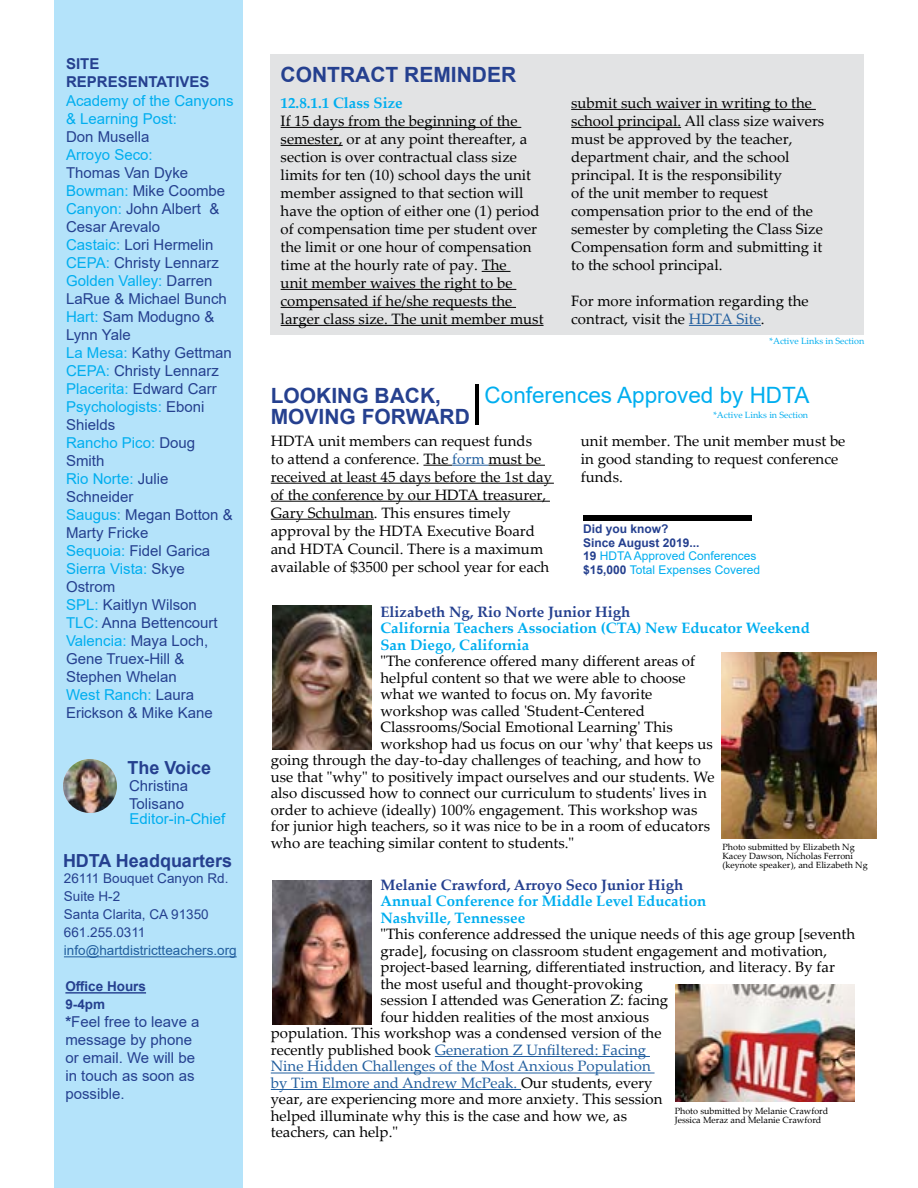
<style>
.page{position:relative;width:918px;height:1188px;background:#fff}
.page>*{position:absolute;margin:0;border:0;box-sizing:border-box;transform-origin:0 0}
.t1{font:22.5px "Arial";color:#00aeef}
.t2{font:700 21px/21px "Arial";color:#25408f}
.t3{font:700 18px "Arial";color:#25408f}
.t4{font:15px/18px "Palatino Linotype";color:#000}
.t5{font:15px/18px "Arial";color:#25408f}
.t6{font:700 15px/16.5px "Palatino Linotype";color:#00aeef}
.t7{font:15px "Palatino Linotype";color:#215e9e}
.t8{font:700 15px "Palatino Linotype";color:#25408f}
.t9{font:15px/18px "Arial";color:#00aeef}
.t10{font:700 15px/18px "Arial";color:#25408f}
.t11{font:13.5px/18px "Arial";color:#25408f}
.t12{font:13.5px "Arial";color:#215e9e}
.t13{font:700 13.5px/18px "Arial";color:#25408f}
.t14{font:12px/13.5px "Arial";color:#00aeef}
.t15{font:9px/9px "Palatino Linotype";color:#000}
.t16{font:9px "Palatino Linotype";color:#00aeef}
.s1{color:#00aeef}
.s2{font-weight:700}
.s3{color:#215e9e}
.s4{font-weight:700;color:#25408f}
.s5{color:#000}
</style>
<div class="page">
<div style="left:54px;top:0;width:188px;height:1188px;background:#b4e3fa"></div>
<hr style="left:64px;top:956px;width:173px;height:1px;background:#215e9e">
<hr style="left:65px;top:992px;width:81px;height:2px;background:#25408f">
<img style="left:63px;top:759px;width:54px;height:54px;border-radius:27px">
<hr style="left:475px;top:385px;width:4px;height:40px;background:#000">
<div style="left:271px;top:54px;width:593px;height:281px;background:#e2e3e4"></div>
<hr style="left:281px;top:127px;width:240px;height:1px;background:#000">
<hr style="left:281px;top:145px;width:62px;height:1px;background:#000">
<svg style="left:482px;top:271px;width:29px;height:1px"></svg>
<hr style="left:281px;top:289px;width:235px;height:1px;background:#000">
<hr style="left:281px;top:307px;width:235px;height:1px;background:#000">
<hr style="left:281px;top:325px;width:263px;height:1px;background:#000">
<hr style="left:571px;top:109px;width:245px;height:1px;background:#000">
<hr style="left:571px;top:127px;width:110px;height:1px;background:#000">
<hr style="left:689px;top:325px;width:72px;height:1px;background:#215e9e">
<svg style="left:423px;top:465px;width:29px;height:1px"></svg>
<hr style="left:452px;top:465px;width:36px;height:1px;background:#215e9e">
<hr style="left:488px;top:465px;width:57px;height:1px;background:#000">
<hr style="left:271px;top:483px;width:283px;height:1px;background:#000">
<hr style="left:271px;top:501px;width:279px;height:1px;background:#000">
<hr style="left:271px;top:519px;width:103px;height:1px;background:#000">
<div style="left:583px;top:515px;width:169px;height:5px;background:#000"></div>
<img style="left:722px;top:652px;width:155px;height:187px">
<hr style="left:435px;top:1056px;width:215px;height:1px;background:#215e9e">
<hr style="left:271px;top:1073px;width:384px;height:1px;background:#215e9e">
<hr style="left:271px;top:1089px;width:250px;height:1px;background:#215e9e">
<img style="left:675px;top:984px;width:179px;height:118px">
<img style="left:273px;top:880px;width:98px;height:145px">
<img style="left:273px;top:605px;width:98px;height:145px">
<p class="t10" style="left:66px;top:54px;width:145px">SITE<br>REPRESENTATIVES</p>
<p class="t9" style="left:66px;top:91px;width:169px">Academy of the Canyons &amp; Learning Post:</p>
<p class="t5" style="left:66px;top:127px;width:85px">Don Musella</p>
<p class="t9" style="left:66px;top:145px;width:88px">Arroyo Seco:</p>
<p class="t5" style="left:66px;top:163px;width:168px">Thomas Van Dyke<br><span class="s1">Bowman:</span> Mike Coombe<br><span class="s1">Canyon:</span> John Albert &amp;<br>Cesar Arevalo<br><span class="s1">Castaic:</span> Lori Hermelin<br><span class="s1">CEPA:</span> Christy Lennarz<br><span class="s1">Golden Valley:</span> Darren<br>LaRue &amp; Michael Bunch<br><span class="s1">Hart:</span> Sam Modugno &amp;<br>Lynn Yale<br><span class="s1">La Mesa:</span> Kathy Gettman<br><span class="s1">CEPA:</span> Christy Lennarz<br><span class="s1">Placerita:</span> Edward Carr<br><span class="s1">Psychologists:</span> Eboni<br>Shields<br><span class="s1">Rancho Pico:</span> Doug<br>Smith<br><span class="s1">Rio Norte:</span> Julie<br>Schneider<br><span class="s1">Saugus:</span> Megan Botton &amp;<br>Marty Fricke<br><span class="s1">Sequoia:</span> Fidel Garica<br><span class="s1">Sierra Vista:</span> Skye<br>Ostrom<br><span class="s1">SPL:</span> Kaitlyn Wilson<br><span class="s1">TLC:</span> Anna Bettencourt<br><span class="s1">Valencia:</span> Maya Loch,<br>Gene Truex-Hill &amp;<br>Stephen Whelan<br><span class="s1">West Ranch:</span> Laura<br>Erickson &amp; Mike Kane</p>
<p class="t3" style="left:128px;top:755px;width:85px">The Voice</p>
<p class="t9" style="left:130px;top:809px;width:97px">Editor-in-Chief</p>
<p class="t5" style="left:129px;top:777px;width:61px">Christina<br>Tolisano</p>
<p class="t3" style="left:63px;top:848px;width:171px">HDTA Headquarters</p>
<p class="t11" style="left:64px;top:870px;width:166px">26111 Bouquet Canyon Rd.<br>Suite H-2<br>Santa Clarita, CA 91350<br>661.255.0311</p>
<p class="t12" style="left:64px;top:941px;width:174px">info@hartdistrictteachers.org</p>
<p class="t13" style="left:65px;top:978px;width:82px">Office Hours<br>9-4pm</p>
<p class="t5" style="left:65px;top:1013px;width:136px"><span class="s2">*</span>Feel free to leave a message by phone or email. We will be in touch as soon as possible.</p>
<h2 class="t2" style="left:281px;top:65px;width:237px">CONTRACT REMINDER</h2>
<p class="t6" style="left:281px;top:94px;width:124px">12.8.1.1 Class Size</p>
<p class="t4" style="left:281px;top:111px;width:264px">If 15 days from the beginning of the semester, or at any point thereafter, a section is over contractual class size limits for ten (10) school days the unit member assigned to that section will have the option of either one (1) period of compensation time per student over the limit or one hour of compensation time at the hourly rate of pay. The<br>unit member waives the right to be compensated if he/she requests the larger class size. The unit member must</p>
<p class="t4" style="left:571px;top:93px;width:255px">submit such waiver in writing to the school principal. All class size waivers must be approved by the teacher, department chair, and the school principal. It is the responsibility<br>of the unit member to request compensation prior to the end of the semester by completing the Class Size Compensation form and submitting it to the school principal.</p>
<p class="t4" style="left:571px;top:291px;width:239px">For more information regarding the contract, visit the <span class="s3">HDTA Site</span>.</p>
<p class="t16" style="left:770px;top:334px;width:96px">*Active Links in Section</p>
<h2 class="t2" style="left:271px;top:386px;width:201px">LOOKING BACK,<br>MOVING FORWARD</h2>
<h1 class="t1" style="left:485px;top:380px;width:326px">Conferences Approved by HDTA</h1>
<p class="t16" style="left:713px;top:409px;width:96px">*Active Links in Section</p>
<p class="t4" style="left:271px;top:431px;width:283px">HDTA unit members can request funds<br>to attend a conference. The <span class="s3">form</span> must be received at least 45 days before the 1st day of the conference by our HDTA treasurer, Gary Schulman. This ensures timely approval by the HDTA Executive Board and HDTA Council. There is a maximum available of $3500 per school year for each</p>
<p class="t4" style="left:581px;top:431px;width:266px">unit member. The unit member must be in good standing to request conference funds.</p>
<p class="t14" style="left:583px;top:522px;width:178px"><span class="s4">Did you know?<br>Since August 2019...<br>19</span> HDTA Approved Conferences <span class="s4">$15,000</span> Total Expenses Covered</p>
<p class="t8" style="left:380px;top:601px;width:251px">Elizabeth Ng, Rio Norte Junior High</p>
<p class="t6" style="left:380px;top:619px;width:431px">California Teachers Association (CTA) New Educator Weekend<br>San Diego, California</p>
<p class="t4" style="left:380px;top:651px;width:316px">"The conference offered many different areas of</p>
<p class="t4" style="left:380px;top:668px;width:307px">helpful content so that we were able to choose</p>
<p class="t4" style="left:380px;top:684px;width:273px">what we wanted to focus on. My favorite</p>
<p class="t4" style="left:380px;top:701px;width:266px">workshop was called 'Student-Centered</p>
<p class="t4" style="left:380px;top:717px;width:294px">Classrooms/Social Emotional Learning' This</p>
<p class="t4" style="left:380px;top:734px;width:334px">workshop had us focus on our 'why' that keeps us</p>
<p class="t4" style="left:271px;top:750px;width:432px">going through the day-to-day challenges of teaching, and how to</p>
<p class="t4" style="left:271px;top:767px;width:445px">use that "why" to positively impact ourselves and our students. We</p>
<p class="t4" style="left:271px;top:783px;width:437px">also discussed how to connect our curriculum to students' lives in</p>
<p class="t4" style="left:271px;top:800px;width:428px">order to achieve (ideally) 100% engagement. This workshop was</p>
<p class="t4" style="left:271px;top:816px;width:441px">for junior high teachers, so it was nice to be in a room of educators</p>
<p class="t4" style="left:271px;top:833px;width:305px">who are teaching similar content to students."</p>
<p class="t15" style="left:722px;top:843px;width:147px">Photo submitted by Elizabeth Ng<br>Kacey Dawson, Nicholas Ferroni (keynote speaker), and Elizabeth Ng</p>
<p class="t8" style="left:380px;top:874px;width:304px">Melanie Crawford, Arroyo Seco Junior High</p>
<p class="t6" style="left:380px;top:893px;width:327px">Annual Conference for Middle Level Education<br>Nashville, Tennessee</p>
<p class="t4" style="left:380px;top:925px;width:476px">"This conference addressed the unique needs of this age group [seventh</p>
<p class="t4" style="left:380px;top:941px;width:448px">grade], focusing on classroom student engagement and motivation,</p>
<p class="t4" style="left:380px;top:958px;width:456px">project-based learning, differentiated instruction, and literacy. By far</p>
<p class="t4" style="left:380px;top:974px;width:264px">the most useful and thought-provoking</p>
<p class="t4" style="left:380px;top:991px;width:289px">session I attended was Generation Z: facing</p>
<p class="t4" style="left:380px;top:1007px;width:270px">four hidden realities of the most anxious</p>
<p class="t4" style="left:271px;top:1024px;width:392px">population. This workshop was a condensed version of the</p>
<p class="t7" style="left:271px;top:1039px;width:377px"><span class="s5">recently published book</span> Generation Z Unfiltered: Facing</p>
<p class="t7" style="left:271px;top:1056px;width:382px">Nine Hidden Challenges of the Most Anxious Population</p>
<p class="t7" style="left:271px;top:1072px;width:383px">by Tim Elmore and Andrew McPeak. <span class="s5">Our students, every</span></p>
<p class="t4" style="left:271px;top:1090px;width:393px">year, are experiencing more and more anxiety. This session</p>
<p class="t4" style="left:271px;top:1106px;width:358px">helped illuminate why this is the case and how we, as</p>
<p class="t4" style="left:271px;top:1123px;width:129px">teachers, can help."</p>
<p class="t15" style="left:675px;top:1106px;width:155px">Photo submitted by Melanie Crawford<br>Jessica Meraz and Melanie Crawford</p>
</div>
